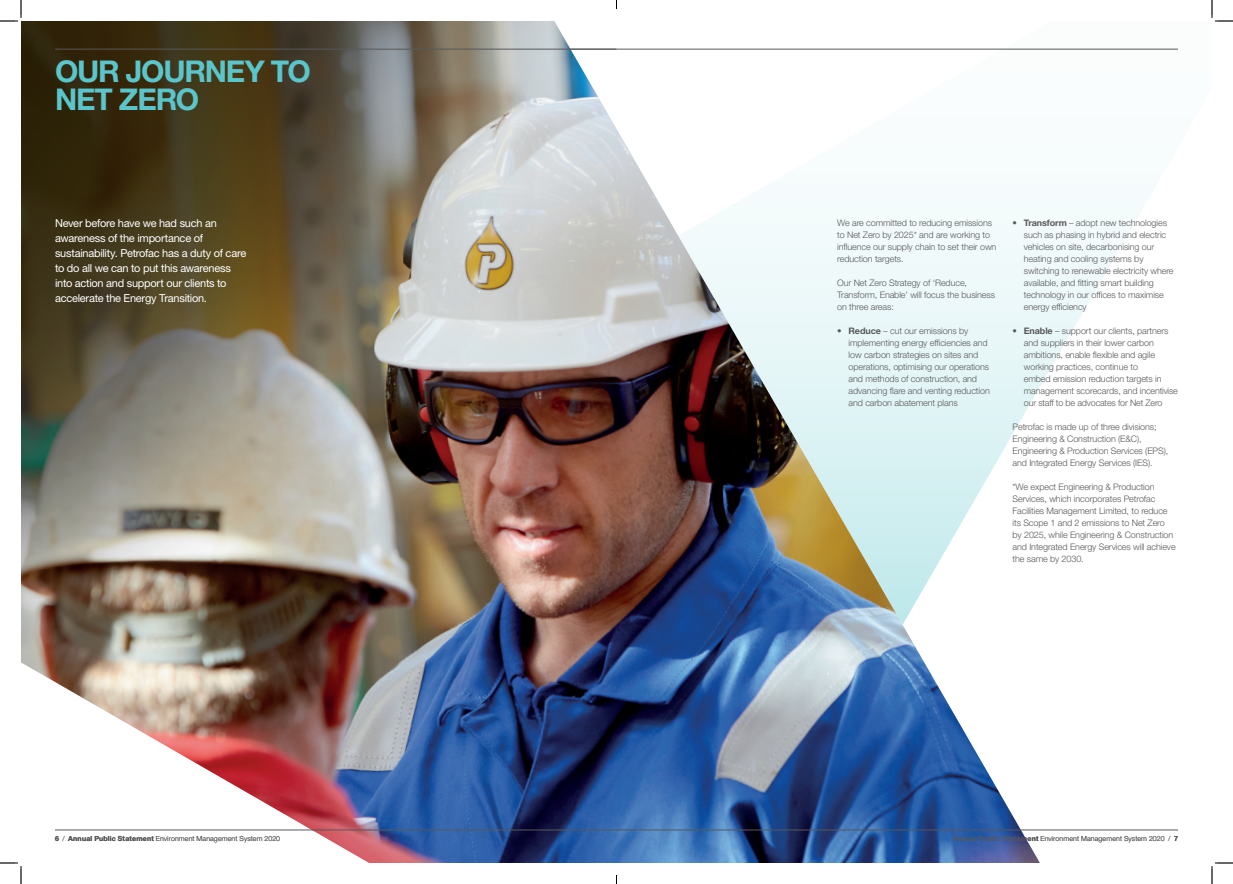
<style>
.page{position:relative;width:1233px;height:884px;background:#fff}
.page>*{position:absolute;margin:0;border:0;box-sizing:border-box;transform-origin:0 0}
._02_Page_Heading_H2{font:700 30px/28px "Helvetica Neue LT Std";letter-spacing:-.04em;color:#5ac6cc}
._01_Intro_L2{font:11px/15px "Helvetica Neue LT Std";letter-spacing:-.025em;color:#fff}
.Sub_Header{font:300 9px/12px "Helvetica Neue LT Std";letter-spacing:-.01em;color:#57585a}
.Folio_right{font:300 7px "Helvetica Neue LT Std";letter-spacing:.02em;color:#57585a}
.Folio_left{font:300 7px "Helvetica Neue LT Std";letter-spacing:.02em;color:#57585a}
.s1{font-weight:700}
</style>
<div class="page">
<svg style="left:1040px;top:48px;width:138px;height:338px"></svg>
<img style="left:21px;top:21px;width:1019px;height:842px">
<hr style="left:55px;top:49px;width:561px;height:1px;background:#57585a">
<hr style="left:55px;top:830px;width:561px;height:1px;background:#57585a">
<hr style="left:616px;top:830px;width:562px;height:1px;background:#57585a">
<svg style="left:0;top:0;width:22px;height:22px"></svg>
<svg style="left:0;top:862px;width:22px;height:22px"></svg>
<svg style="left:1211px;top:0;width:22px;height:22px"></svg>
<svg style="left:1211px;top:862px;width:22px;height:22px"></svg>
<p class="_02_Page_Heading_H2" style="left:55px;top:57px;width:257px">OUR JOURNEY TO<br>NET ZERO</p>
<p class="_01_Intro_L2" style="left:55px;top:216px;width:193px">Never before have we had such an awareness of the importance of sustainability. Petrofac has a duty of care to do all we can to put this awareness into action and support our clients to accelerate the Energy Transition.</p>
<p class="Sub_Header" style="left:1024px;top:216px;width:151px;text-indent:-11px">• <span class="s1">Transform</span> – adopt new technologies such as phasing in hybrid and electric vehicles on site, decarbonising our heating and cooling systems by switching to renewable electricity where available, and fitting smart building technology in our offices to maximise energy efficiency</p>
<p class="Sub_Header" style="left:1024px;top:324px;width:156px;text-indent:-11px">• <span class="s1">Enable</span> – support our clients, partners and suppliers in their lower carbon ambitions, enable flexible and agile working practices, continue to<br>embed emission reduction targets in management scorecards, and incentivise our staff to be advocates for Net Zero</p>
<p class="Sub_Header" style="left:1012px;top:420px;width:157px">Petrofac is made up of three divisions; Engineering &amp; Construction (E&amp;C), Engineering &amp; Production Services (EPS), and Integrated Energy Services (IES).</p>
<p class="Sub_Header" style="left:1012px;top:480px;width:165px">*We expect Engineering &amp; Production Services, which incorporates Petrofac Facilities Management Limited, to reduce its Scope 1 and 2 emissions to Net Zero by 2025, while Engineering &amp; Construction and Integrated Energy Services will achieve the same by 2030.</p>
<p class="Sub_Header" style="left:837px;top:216px;width:161px">We are committed to reducing emissions to Net Zero by 2025* and are working to influence our supply chain to set their own reduction targets.</p>
<p class="Sub_Header" style="left:837px;top:276px;width:159px">Our Net Zero Strategy of ‘Reduce,<br>Transform, Enable’ will focus the business on three areas:</p>
<p class="Sub_Header" style="left:848px;top:324px;width:143px;text-indent:-11px">• <span class="s1">Reduce</span> – cut our emissions by implementing energy efficiencies and low carbon strategies on sites and operations, optimising our operations and methods of construction, and advancing flare and venting reduction and carbon abatement plans</p>
<p class="Folio_left" style="left:55px;top:834px;width:227px"><span class="s1">6</span> / <span class="s1">Annual Public Statement</span> Environment Management System 2020</p>
<p class="Folio_right" style="left:952px;top:834px;width:227px"><span class="s1">Annual Public Statement</span> Environment Management System 2020 / <span class="s1">7</span></p>
</div>
